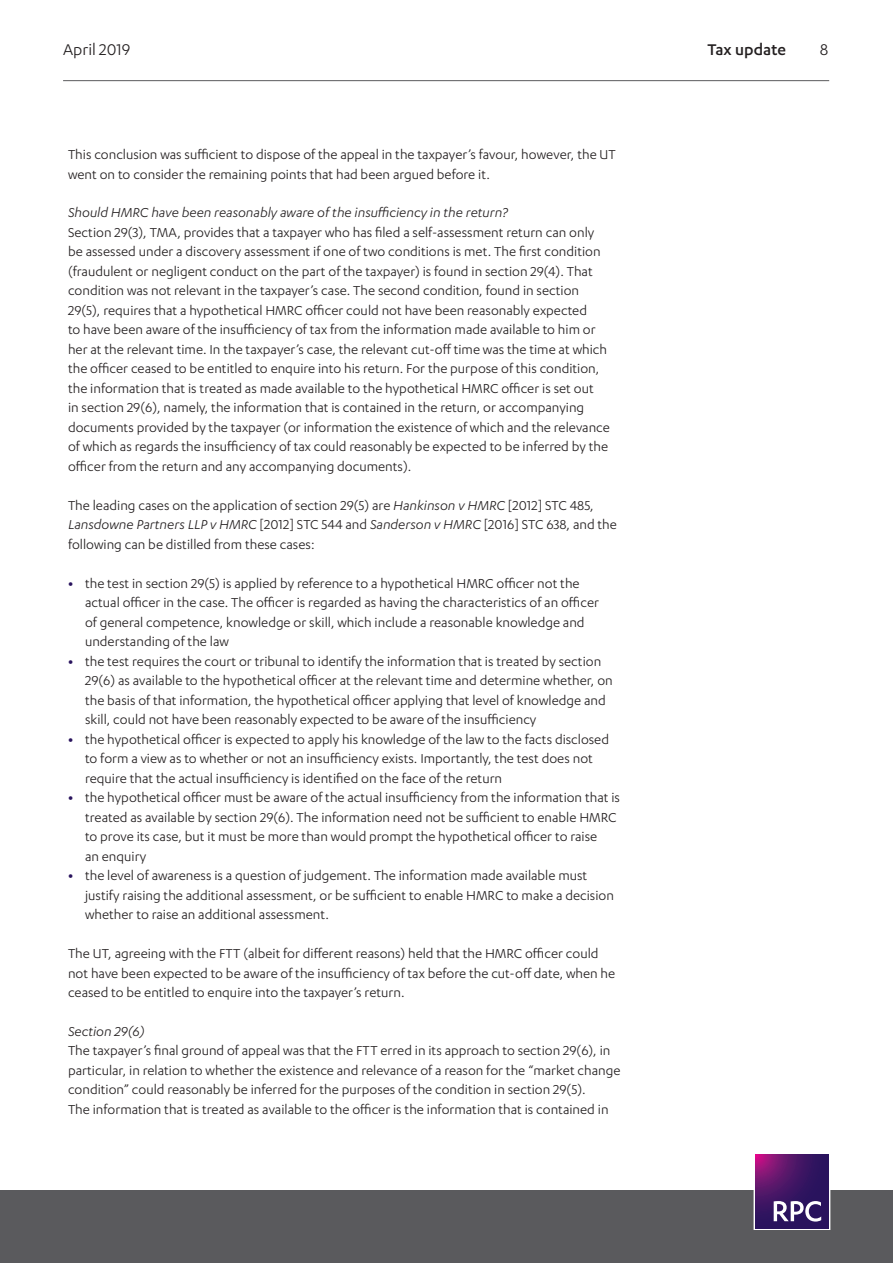
<style>
.page{position:relative;width:893px;height:1263px;background:#fff}
.page>*{position:absolute;margin:0;border:0;box-sizing:border-box;transform-origin:0 0}
.t1{font:18px "Karbon";color:#231f20}
.t2{font:500 18px "Karbon";color:#231f20}
.Body{font:15px/19.5px "Karbon";color:#231f20}
.Heading_4{font:italic 15px "Karbon";color:#231f20}
.s1{font-style:italic}
.s2{font-weight:700;color:#29135d}
</style>
<div class="page">
<hr style="left:63px;top:80px;width:766px;height:1px;background:#5a5a5d">
<div style="left:0;top:1191px;width:893px;height:72px;background:#5a5a5d"></div>
<div style="left:754px;top:1153px;width:76px;height:77px;border:1px solid #fff"></div>
<svg style="left:755px;top:1155px;width:74px;height:73px;background:#461565"></svg>
<svg style="left:774px;top:1201px;width:47px;height:20px"></svg>
<p class="t1" style="left:63px;top:39px;width:69px">April 2019</p>
<p class="t2" style="left:707px;top:39px;width:80px">Tax update</p>
<p class="t1" style="left:820px;top:39px;width:10px">8</p>
<p class="Body" style="left:68px;top:144px;width:549px">This conclusion was sufficient to dispose of the appeal in the taxpayer’s favour, however, the UT went on to consider the remaining points that had been argued before it.</p>
<p class="Heading_4" style="left:68px;top:205px;width:442px">Should HMRC have been reasonably aware of the insufficiency in the return?</p>
<p class="Body" style="left:68px;top:222px;width:543px">Section 29(3), TMA, provides that a taxpayer who has filed a self-assessment return can only be assessed under a discovery assessment if one of two conditions is met. The first condition (fraudulent or negligent conduct on the part of the taxpayer) is found in section 29(4). That condition was not relevant in the taxpayer’s case. The second condition, found in section 29(5), requires that a hypothetical HMRC officer could not have been reasonably expected<br>to have been aware of the insufficiency of tax from the information made available to him or her at the relevant time. In the taxpayer’s case, the relevant cut-off time was the time at which the officer ceased to be entitled to enquire into his return. For the purpose of this condition, the information that is treated as made available to the hypothetical HMRC officer is set out<br>in section 29(6), namely, the information that is contained in the return, or accompanying documents provided by the taxpayer (or information the existence of which and the relevance of which as regards the insufficiency of tax could reasonably be expected to be inferred by the officer from the return and any accompanying documents).</p>
<p class="Body" style="left:68px;top:495px;width:550px">The leading cases on the application of section 29(5) are <span class="s1">Hankinson v HMRC</span> [2012] STC 485,<br><span class="s1">Lansdowne Partners LLP v HMRC</span> [2012] STC 544 and <span class="s1">Sanderson v HMRC</span> [2016] STC 638, and the following can be distilled from these cases:</p>
<p class="Body" style="left:85px;top:573px;width:515px;text-indent:-17px"><span class="s2">•</span> the test in section 29(5) is applied by reference to a hypothetical HMRC officer not the actual officer in the case. The officer is regarded as having the characteristics of an officer of general competence, knowledge or skill, which include a reasonable knowledge and understanding of the law</p>
<p class="Body" style="left:85px;top:651px;width:529px;text-indent:-17px"><span class="s2">•</span> the test requires the court or tribunal to identify the information that is treated by section 29(6) as available to the hypothetical officer at the relevant time and determine whether, on the basis of that information, the hypothetical officer applying that level of knowledge and skill, could not have been reasonably expected to be aware of the insufficiency</p>
<p class="Body" style="left:85px;top:729px;width:525px;text-indent:-17px"><span class="s2">•</span> the hypothetical officer is expected to apply his knowledge of the law to the facts disclosed to form a view as to whether or not an insufficiency exists. Importantly, the test does not require that the actual insufficiency is identified on the face of the return</p>
<p class="Body" style="left:85px;top:787px;width:536px;text-indent:-17px"><span class="s2">•</span> the hypothetical officer must be aware of the actual insufficiency from the information that is treated as available by section 29(6). The information need not be sufficient to enable HMRC to prove its case, but it must be more than would prompt the hypothetical officer to raise<br>an enquiry</p>
<p class="Body" style="left:85px;top:865px;width:530px;text-indent:-17px"><span class="s2">•</span> the level of awareness is a question of judgement. The information made available must justify raising the additional assessment, or be sufficient to enable HMRC to make a decision whether to raise an additional assessment.</p>
<p class="Body" style="left:68px;top:943px;width:549px">The UT, agreeing with the FTT (albeit for different reasons) held that the HMRC officer could not have been expected to be aware of the insufficiency of tax before the cut-off date, when he ceased to be entitled to enquire into the taxpayer’s return.</p>
<p class="Heading_4" style="left:68px;top:1023px;width:78px">Section 29(6)</p>
<p class="Body" style="left:68px;top:1041px;width:554px">The taxpayer’s final ground of appeal was that the FTT erred in its approach to section 29(6), in particular, in relation to whether the existence and relevance of a reason for the “market change condition” could reasonably be inferred for the purposes of the condition in section 29(5).<br>The information that is treated as available to the officer is the information that is contained in</p>
</div>
